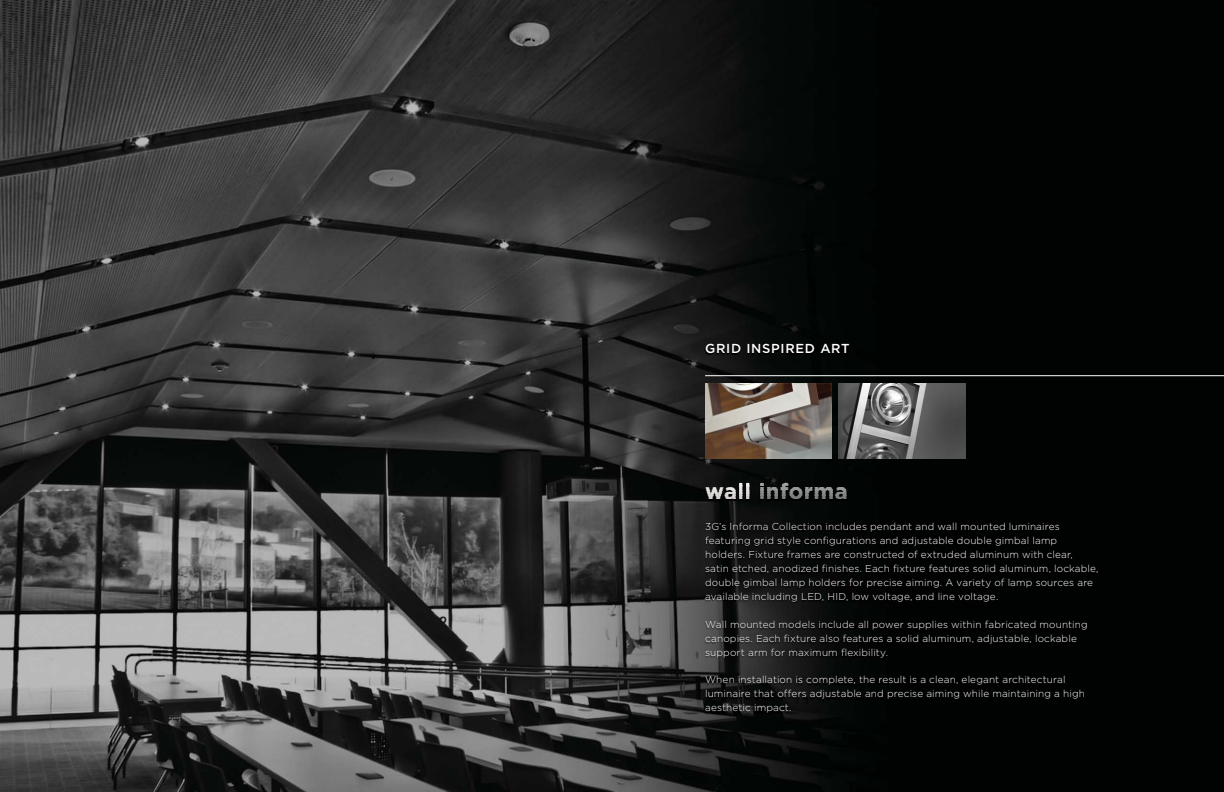
<style>
.page{position:relative;width:1224px;height:792px;background:#fff}
.page>*{position:absolute;margin:0;border:0;box-sizing:border-box;transform-origin:0 0}
.t1{font:700 22px "Gotham";letter-spacing:.02em;color:#9d9d9e}
.t2{font:500 13px "Gotham";letter-spacing:.055em;color:#fff}
.t3{font:300 10px/14px "Gotham";letter-spacing:.015em;color:#fff}
.s1{color:#e8e6e5}
.s2{color:#f4f3f2}
.s3{color:#a7a7a6}
</style>
<div class="page">
<img style="left:0;top:0;width:1224px;height:792px">
<img style="left:705px;top:383px;width:127px;height:76px">
<img style="left:839px;top:383px;width:126px;height:76px">
<img style="left:705px;top:344px;width:145px;height:11px">
<div style="left:705px;top:482px;width:142px;height:19px;background:#020303"></div>
<img style="left:705px;top:523px;width:394px;height:192px">
<hr style="left:705px;top:375px;width:519px;height:1px;background:#fff">
<h2 class="t2" style="left:705px;top:344px;width:146px">GRID INSPIRED ART</h2>
<h1 class="t1" style="left:705px;top:478px;width:144px"><span class="s1">wa</span><span class="s2">ll</span> <span class="s3">i</span>n<span class="s3">f</span>orma</h1>
<p class="t3" style="left:705px;top:520px;width:395px">3G’s Informa Collection includes pendant and wall mounted luminaires featuring grid style configurations and adjustable double gimbal lamp holders. Fixture frames are constructed of extruded aluminum with clear, satin etched, anodized finishes. Each fixture features solid aluminum, lockable, double gimbal lamp holders for precise aiming. A variety of lamp sources are available including LED, HID, low voltage, and line voltage.</p>
<p class="t3" style="left:705px;top:618px;width:384px">Wall mounted models include all power supplies within fabricated mounting canopies. Each fixture also features a solid aluminum, adjustable, lockable support arm for maximum flexibility.</p>
<p class="t3" style="left:705px;top:673px;width:381px">When installation is complete, the result is a clean, elegant architectural luminaire that offers adjustable and precise aiming while maintaining a high aesthetic impact.</p>
</div>
